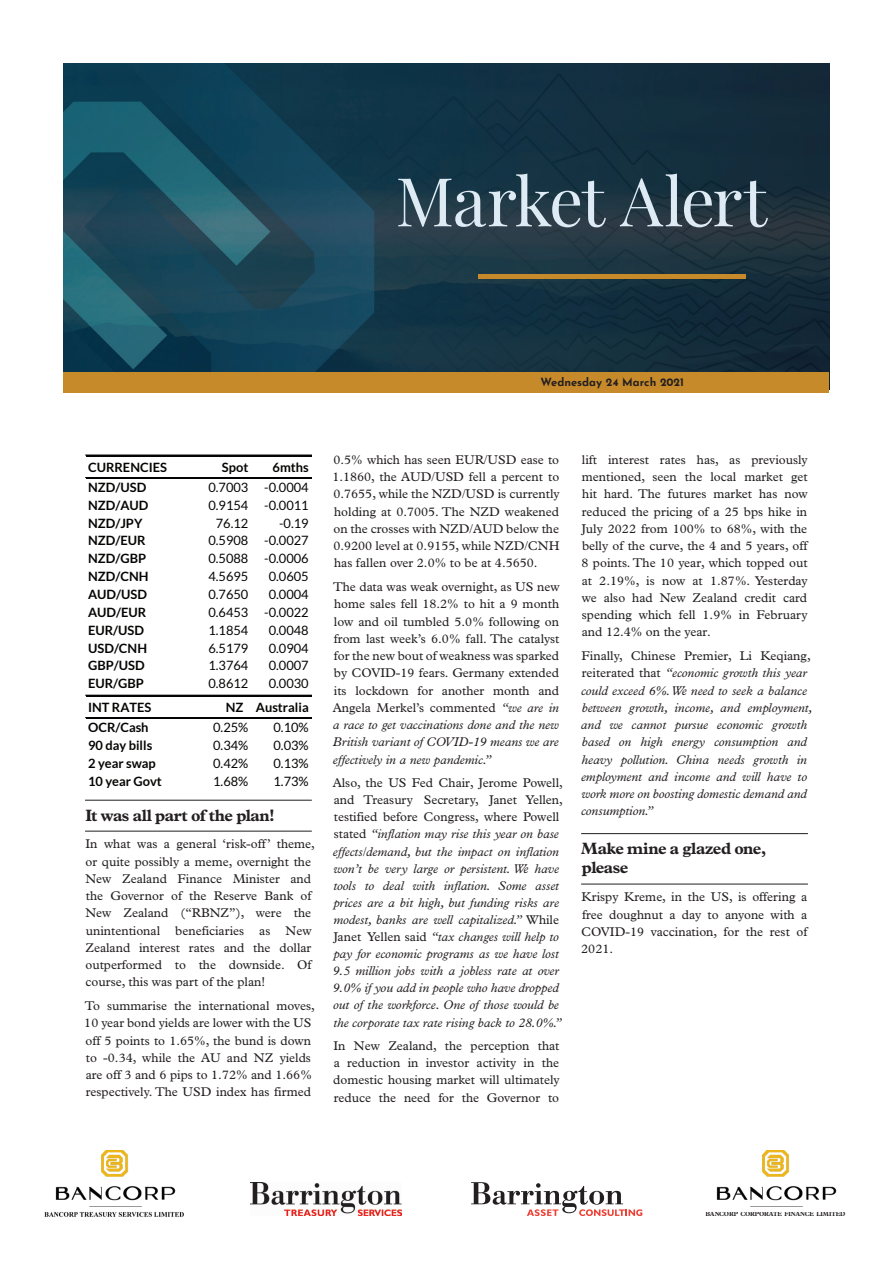
<style>
.page{position:relative;width:893px;height:1263px;background:#fff}
.page>*{position:absolute;margin:0;border:0;box-sizing:border-box;transform-origin:0 0}
.t1{font:67.5px "Playfair Display";letter-spacing:-.03em;color:#deeaf4}
.t2{font:700 16.5px/19.5px "Plantin Std";letter-spacing:-.03em;color:#231f20}
.t3{font:12.9px "Lato";color:#040503}
.t4{font:700 12.9px "Lato";color:#040503}
.t5{font:12.75px/17.2px "Plantin Std";color:#231f20;text-align:justify}
.t6{font:italic 12.75px/17.1px "Plantin Std";color:#231f20}
.t7{font:700 11.25px "Josefin Sans";color:#231f20}
.t8{font:700 6.45px "Plantin Std";letter-spacing:-.01em;color:#231f20;scale:.93 1}
.s1{font-style:italic}
.s2{font-style:normal}
</style>
<div class="page">
<img style="left:64px;top:64px;width:765px;height:308px">
<hr style="left:85px;top:800px;width:227px;height:1px;background:#231f20">
<hr style="left:85px;top:831px;width:227px;height:1px;background:#231f20">
<hr style="left:86px;top:455px;width:225px;height:1px;background:#040503">
<hr style="left:86px;top:477px;width:225px;height:2px;background:#040503">
<hr style="left:86px;top:695px;width:225px;height:1px;background:#040503">
<hr style="left:86px;top:717px;width:225px;height:1px;background:#040503">
<hr style="left:86px;top:718px;width:225px;height:1px;background:#040503">
<hr style="left:581px;top:833px;width:227px;height:1px;background:#231f20">
<hr style="left:581px;top:884px;width:227px;height:1px;background:#231f20">
<div style="left:64px;top:372px;width:765px;height:21px;background:#c78a2a"></div>
<hr style="left:478px;top:275px;width:268px;height:4px;background:#c78a2a">
<img style="left:44px;top:1150px;width:140px;height:67px">
<img style="left:251px;top:1182px;width:151px;height:33px">
<img style="left:716px;top:1150px;width:121px;height:57px">
<svg style="left:471px;top:1182px;width:171px;height:34px"></svg>
<h1 class="t1" style="left:395px;top:148px;width:373px">Market Alert</h1>
<p class="t7" style="left:541px;top:372px;width:145px">Wednesday 24 March 2021</p>
<p class="t4" style="left:88px;top:460px;width:81px">CURRENCIES</p>
<p class="t4" style="left:222px;top:460px;width:28px">Spot</p>
<p class="t4" style="left:273px;top:460px;width:38px">6mths</p>
<p class="t4" style="left:88px;top:480px;width:60px">NZD/USD</p>
<p class="t3" style="left:208px;top:480px;width:102px">0.7003 -0.0004</p>
<p class="t4" style="left:88px;top:498px;width:62px">NZD/AUD</p>
<p class="t3" style="left:208px;top:498px;width:102px">0.9154 -0.0011</p>
<p class="t4" style="left:88px;top:515px;width:56px">NZD/JPY</p>
<p class="t3" style="left:216px;top:516px;width:34px">76.12</p>
<p class="t3" style="left:279px;top:516px;width:31px">-0.19</p>
<p class="t4" style="left:88px;top:533px;width:59px">NZD/EUR</p>
<p class="t3" style="left:208px;top:534px;width:102px">0.5908 -0.0027</p>
<p class="t4" style="left:88px;top:551px;width:60px">NZD/GBP</p>
<p class="t3" style="left:208px;top:551px;width:102px">0.5088 -0.0006</p>
<p class="t4" style="left:88px;top:569px;width:62px">NZD/CNH</p>
<p class="t3" style="left:208px;top:569px;width:42px">4.5695</p>
<p class="t3" style="left:269px;top:569px;width:42px">0.0605</p>
<p class="t4" style="left:88px;top:587px;width:60px">AUD/USD</p>
<p class="t3" style="left:208px;top:587px;width:42px">0.7650</p>
<p class="t3" style="left:269px;top:587px;width:42px">0.0004</p>
<p class="t4" style="left:88px;top:605px;width:60px">AUD/EUR</p>
<p class="t3" style="left:208px;top:605px;width:102px">0.6453 -0.0022</p>
<p class="t4" style="left:88px;top:623px;width:58px">EUR/USD</p>
<p class="t3" style="left:208px;top:623px;width:42px">1.1854</p>
<p class="t3" style="left:269px;top:623px;width:42px">0.0048</p>
<p class="t4" style="left:88px;top:640px;width:61px">USD/CNH</p>
<p class="t3" style="left:208px;top:641px;width:42px">6.5179</p>
<p class="t3" style="left:269px;top:641px;width:42px">0.0904</p>
<p class="t4" style="left:88px;top:658px;width:58px">GBP/USD</p>
<p class="t3" style="left:208px;top:658px;width:42px">1.3764</p>
<p class="t3" style="left:269px;top:658px;width:42px">0.0007</p>
<p class="t4" style="left:88px;top:676px;width:57px">EUR/GBP</p>
<p class="t3" style="left:208px;top:676px;width:42px">0.8612</p>
<p class="t3" style="left:269px;top:676px;width:42px">0.0030</p>
<p class="t4" style="left:88px;top:700px;width:65px">INT RATES</p>
<p class="t4" style="left:226px;top:700px;width:85px">NZ Australia</p>
<p class="t4" style="left:88px;top:720px;width:62px">OCR/Cash</p>
<p class="t3" style="left:213px;top:720px;width:37px">0.25%</p>
<p class="t3" style="left:273px;top:720px;width:37px">0.10%</p>
<p class="t4" style="left:88px;top:738px;width:66px">90 day bills</p>
<p class="t3" style="left:213px;top:738px;width:37px">0.34%</p>
<p class="t3" style="left:273px;top:738px;width:37px">0.03%</p>
<p class="t4" style="left:88px;top:756px;width:69px">2 year swap</p>
<p class="t3" style="left:213px;top:756px;width:37px">0.42%</p>
<p class="t3" style="left:273px;top:756px;width:37px">0.13%</p>
<p class="t4" style="left:88px;top:773px;width:75px">10 year Govt</p>
<p class="t3" style="left:213px;top:774px;width:37px">1.68%</p>
<p class="t3" style="left:273px;top:774px;width:37px">1.73%</p>
<p class="t2" style="left:85px;top:805px;width:191px">It was all part of the plan!</p>
<p class="t5" style="left:85px;top:835px;width:231px;text-align:left">In what was a general ‘risk-off’ theme, or quite possibly a meme, overnight the New Zealand Finance Minister and the Governor of the Reserve Bank of New Zealand (“RBNZ”), were the unintentional beneficiaries as New Zealand interest rates and the dollar outperformed to the downside. Of course, this was part of the plan!</p>
<p class="t5" style="left:84px;top:997px;width:232px;text-align:left">To summarise the international moves, 10 year bond yields are lower with the US off 5 points to 1.65%, the bund is down to -0.34, while the AU and NZ yields are off 3 and 6 pips to 1.72% and 1.66% respectively. The USD index has firmed</p>
<p class="t5" style="left:332px;top:451px;width:229px">0.5% which has seen EUR/USD ease to 1.1860, the AUD/USD fell a percent to 0.7655, while the NZD/USD is currently holding at 0.7005. The NZD weakened on the crosses with NZD/AUD below the 0.9200 level at 0.9155, while NZD/CNH has fallen over 2.0% to be at 4.5650.</p>
<p class="t5" style="left:333px;top:578px;width:228px">The data was weak overnight, as US new home sales fell 18.2% to hit a 9 month low and oil tumbled 5.0% following on from last week’s 6.0% fall. The catalyst for the new bout of weakness was sparked by COVID-19 fears. Germany extended its lockdown for another month and Angela Merkel’s commented <span class="s1">“we are in a race to get vaccinations done and the new British variant of COVID-19 means we are effectively in a new pandemic.”</span></p>
<p class="t6" style="left:333px;top:774px;width:232px"><span class="s2">Also, the US Fed Chair, Jerome Powell, and Treasury Secretary, Janet Yellen, testified before Congress, where Powell stated</span> “inflation may rise this year on base effects/demand, but the impact on inflation won’t be very large or persistent. We have tools to deal with inflation. Some asset prices are a bit high, but funding risks are modest, banks are well capitalized.” <span class="s2">While Janet Yellen said</span> “tax changes will help to pay for economic programs as we have lost 9.5 million jobs with a jobless rate at over 9.0% if you add in people who have dropped out of the workforce. One of those would be the corporate tax rate rising back to 28.0%.”</p>
<p class="t5" style="left:333px;top:1037px;width:228px">In New Zealand, the perception that a reduction in investor activity in the domestic housing market will ultimately reduce the need for the Governor to</p>
<p class="t5" style="left:581px;top:451px;width:228px">lift interest rates has, as previously mentioned, seen the local market get hit hard. The futures market has now reduced the pricing of a 25 bps hike in July 2022 from 100% to 68%, with the belly of the curve, the 4 and 5 years, off 8 points. The 10 year, which topped out at 2.19%, is now at 1.87%. Yesterday we also had New Zealand credit card spending which fell 1.9% in February and 12.4% on the year.</p>
<p class="t6" style="left:581px;top:647px;width:233px"><span class="s2">Finally, Chinese Premier, Li Keqiang, reiterated that</span> “economic growth this year could exceed 6%. We need to seek a balance between growth, income, and employment, and we cannot pursue economic growth based on high energy consumption and heavy pollution. China needs growth in employment and income and will have to work more on boosting domestic demand and consumption.”</p>
<p class="t2" style="left:581px;top:838px;width:187px">Make mine a glazed one, please</p>
<p class="t5" style="left:581px;top:888px;width:228px">Krispy Kreme, in the US, is offering a free doughnut a day to anyone with a COVID-19 vaccination, for the rest of 2021.</p>
<p class="t8" style="left:705px;top:1210px;width:152px">BANCORP CORPORATE FINANCE LIMITED</p>
</div>
